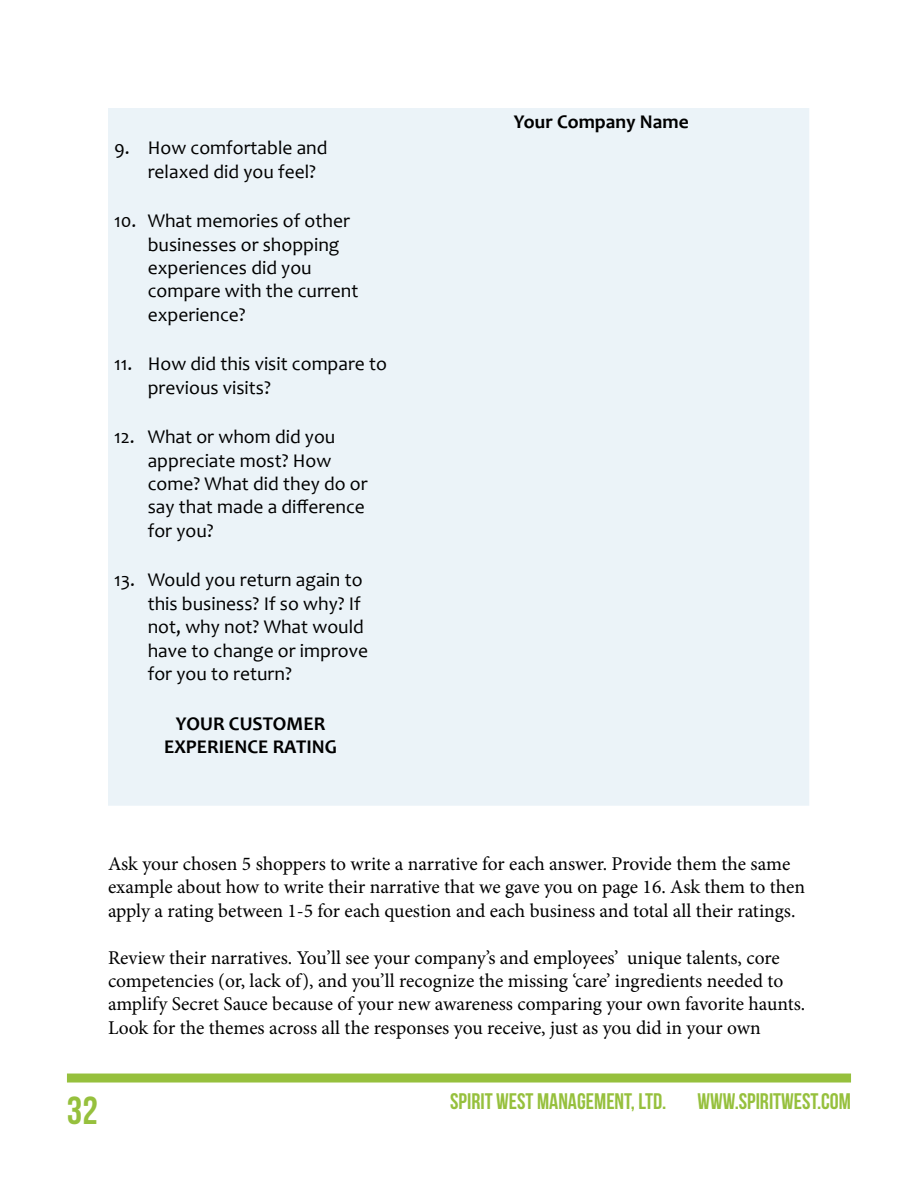
<style>
.page{position:relative;width:918px;height:1188px;background:#fff}
.page>*{position:absolute;margin:0;border:0;box-sizing:border-box;transform-origin:0 0}
.t1{font:39px "Bebas Neue";color:#96c03d}
.t2{font:22.5px "Bebas Neue";color:#96c03d}
.t3{font:19.5px/23.4px "Minion Pro";letter-spacing:-.005em;color:#000}
.t4{font:19.5px/23.4px "Candara";color:#000}
.t5{font:700 19.5px/23.4px "Candara";color:#000;text-align:center}
</style>
<div class="page">
<div style="left:67px;top:1074px;width:784px;height:9px;background:#96c03d"></div>
<div style="left:108px;top:108px;width:701px;height:698px;background:#ebf3f8"></div>
<p class="t4" style="left:148px;top:136px;width:181px;text-indent:-34px">9. How comfortable and relaxed did you feel?</p>
<p class="t4" style="left:148px;top:209px;width:212px;text-indent:-34px">10. What memories of other businesses or shopping experiences did you compare with the current experience?</p>
<p class="t4" style="left:148px;top:352px;width:241px;text-indent:-34px">11. How did this visit compare to previous visits?</p>
<p class="t4" style="left:148px;top:425px;width:221px;text-indent:-34px">12. What or whom did you appreciate most? How come? What did they do or say that made a difference for you?</p>
<p class="t4" style="left:148px;top:568px;width:222px;text-indent:-34px">13. Would you return again to this business? If so why? If not, why not? What would have to change or improve for you to return?</p>
<p class="t5" style="left:164px;top:711px;width:174px">YOUR CUSTOMER<br>EXPERIENCE RATING</p>
<p class="t5" style="left:514px;top:110px;width:177px">Your Company Name</p>
<p class="t3" style="left:108px;top:852px;width:699px">Ask your chosen 5 shoppers to write a narrative for each answer. Provide them the same example about how to write their narrative that we gave you on page 16. Ask them to then apply a rating between 1-5 for each question and each business and total all their ratings.</p>
<p class="t3" style="left:108px;top:946px;width:699px">Review their narratives. You’ll see your company’s and employees’ unique talents, core competencies (or, lack of), and you’ll recognize the missing ‘care’ ingredients needed to amplify Secret Sauce because of your new awareness comparing your own favorite haunts.<br>Look for the themes across all the responses you receive, just as you did in your own</p>
<h1 class="t1" style="left:67px;top:1089px;width:32px">32</h1>
<p class="t2" style="left:450px;top:1089px;width:218px">SPIRIT WEST MANAGEMENT, LTD.</p>
<p class="t2" style="left:698px;top:1089px;width:155px">WWW.SPIRITWEST.COM</p>
</div>
